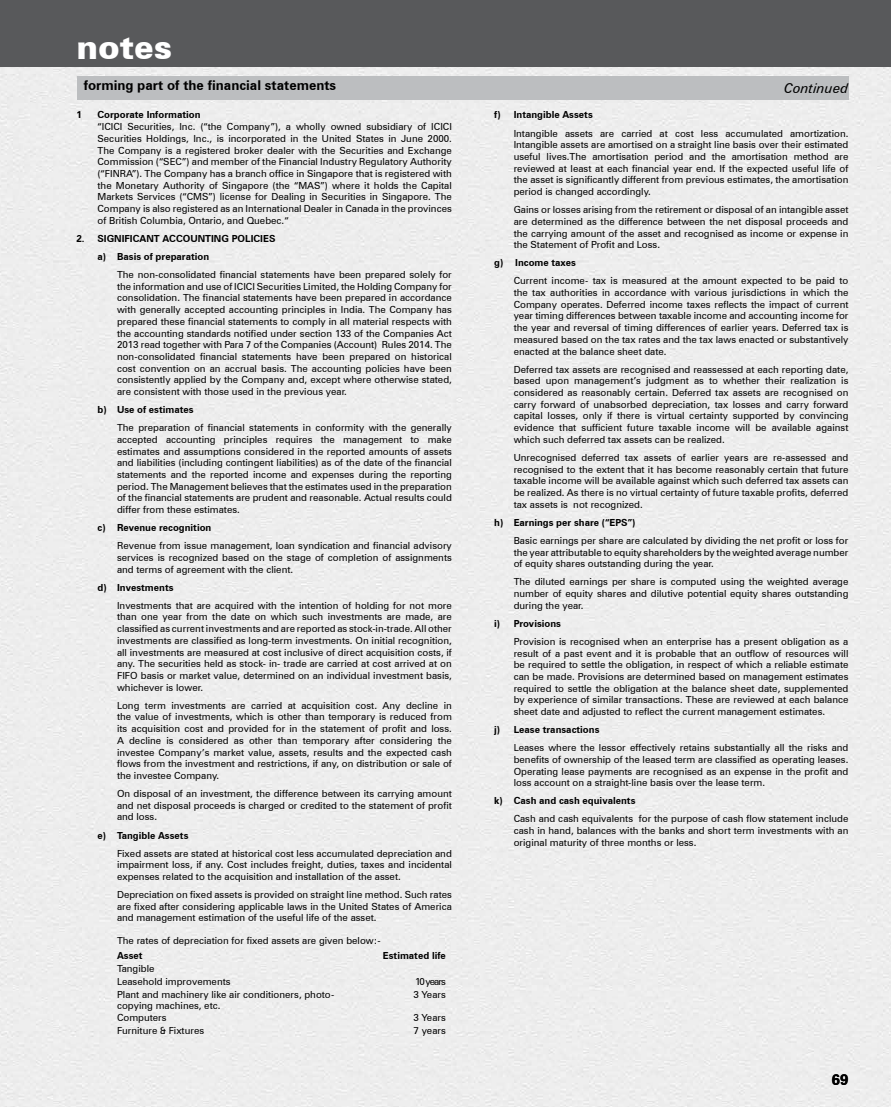
<style>
.page{position:relative;width:891px;height:1107px;background:#fff}
.page>*{position:absolute;margin:0;border:0;box-sizing:border-box;transform-origin:0 0}
.t1{font:900 33px "Zurich BT";color:#fff}
.t2{font:700 15px "Zurich BT";color:#000}
.t3{font:700 13.5px "Zurich BT";color:#000}
.t4{font:italic 13.5px "Zurich BT";color:#000}
.t5{font:9.75px/11.7px "Zurich BT";color:#000;text-align:justify}
.t6{font:700 9.75px/18.1px "Zurich BT";color:#000}
</style>
<div class="page">
<div style="left:0;top:0;width:891px;height:67px;background:#58595b"></div>
<div style="left:77px;top:77px;width:771px;height:23px;background:#bcbec0"></div>
<h1 class="t1" style="left:77px;top:27px;width:97px">notes</h1>
<h3 class="t3" style="left:84px;top:77px;width:254px">forming part of the financial statements</h3>
<h3 class="t4" style="left:784px;top:80px;width:66px">Continued</h3>
<p class="t6" style="left:77px;top:106px;width:7px">1</p>
<p class="t6" style="left:98px;top:106px;width:105px">Corporate Information</p>
<p class="t5" style="left:98px;top:121px;width:356px">“ICICI Securities, Inc. (“the Company”), a wholly owned subsidiary of ICICI Securities Holdings, Inc., is incorporated in the United States in June 2000.<br>The Company is a registered broker dealer with the Securities and Exchange Commission (“SEC”) and member of the Financial Industry Regulatory Authority (“FINRA”). The Company has a branch office in Singapore that is registered with the Monetary Authority of Singapore (the “MAS”) where it holds the Capital Markets Services (“CMS”) license for Dealing in Securities in Singapore. The Company is also registered as an International Dealer in Canada in the provinces of British Columbia, Ontario, and Quebec.“</p>
<p class="t6" style="left:98px;top:229px;width:179px;text-indent:-21px">2. SIGNIFICANT ACCOUNTING POLICIES a) Basis of preparation</p>
<p class="t5" style="left:117px;top:269px;width:336px">The non-consolidated financial statements have been prepared solely for the information and use of ICICI Securities Limited, the Holding Company for consolidation. The financial statements have been prepared in accordance with generally accepted accounting principles in India. The Company has prepared these financial statements to comply in all material respects with the accounting standards notified under section 133 of the Companies Act 2013 read together with Para 7 of the Companies (Account) Rules 2014. The non-consolidated financial statements have been prepared on historical cost convention on an accrual basis. The accounting policies have been consistently applied by the Company and, except where otherwise stated, are consistent with those used in the previous year.</p>
<p class="t6" style="left:98px;top:400px;width:98px">b) Use of estimates</p>
<p class="t5" style="left:117px;top:422px;width:336px">The preparation of financial statements in conformity with the generally accepted accounting principles requires the management to make estimates and assumptions considered in the reported amounts of assets and liabilities (including contingent liabilities) as of the date of the financial statements and the reported income and expenses during the reporting period. The Management believes that the estimates used in the preparation of the financial statements are prudent and reasonable. Actual results could differ from these estimates.</p>
<p class="t6" style="left:98px;top:519px;width:115px">c) Revenue recognition</p>
<p class="t5" style="left:117px;top:540px;width:336px">Revenue from issue management, loan syndication and financial advisory services is recognized based on the stage of completion of assignments and terms of agreement with the client.</p>
<p class="t6" style="left:98px;top:578px;width:78px">d) Investments</p>
<p class="t5" style="left:117px;top:599px;width:336px">Investments that are acquired with the intention of holding for not more than one year from the date on which such investments are made, are classified as current investments and are reported as stock-in-trade. All other investments are classified as long-term investments. On initial recognition, all investments are measured at cost inclusive of direct acquisition costs, if any. The securities held as stock- in- trade are carried at cost arrived at on FIFO basis or market value, determined on an individual investment basis, whichever is lower.</p>
<p class="t5" style="left:117px;top:699px;width:336px">Long term investments are carried at acquisition cost. Any decline in the value of investments, which is other than temporary is reduced from its acquisition cost and provided for in the statement of profit and loss.<br>A decline is considered as other than temporary after considering the investee Company’s market value, assets, results and the expected cash flows from the investment and restrictions, if any, on distribution or sale of the investee Company.</p>
<p class="t5" style="left:117px;top:788px;width:336px">On disposal of an investment, the difference between its carrying amount and net disposal proceeds is charged or credited to the statement of profit and loss.</p>
<p class="t6" style="left:98px;top:826px;width:92px">e) Tangible Assets</p>
<p class="t5" style="left:117px;top:847px;width:336px">Fixed assets are stated at historical cost less accumulated depreciation and impairment loss, if any. Cost includes freight, duties, taxes and incidental expenses related to the acquisition and installation of the asset.</p>
<p class="t5" style="left:117px;top:889px;width:336px">Depreciation on fixed assets is provided on straight line method. Such rates are fixed after considering applicable laws in the United States of America and management estimation of the useful life of the asset.</p>
<p class="t5" style="left:117px;top:934px;width:265px">The rates of depreciation for fixed assets are given below:-</p>
<p class="t6" style="left:117px;top:947px;width:27px">Asset</p>
<p class="t6" style="left:383px;top:947px;width:65px">Estimated life</p>
<p class="t5" style="left:117px;top:962px;width:115px;line-height:12.8px">Tangible<br>Leasehold improvements</p>
<p class="t5" style="left:415px;top:975px;width:32px">10 years</p>
<p class="t5" style="left:117px;top:988px;width:219px">Plant and machinery like air conditioners, photo&shy;copying machines, etc.</p>
<p class="t5" style="left:414px;top:988px;width:34px">3 Years</p>
<p class="t5" style="left:117px;top:1012px;width:51px">Computers</p>
<p class="t5" style="left:414px;top:1012px;width:34px">3 Years</p>
<p class="t5" style="left:117px;top:1024px;width:89px">Furniture &amp; Fixtures</p>
<p class="t5" style="left:414px;top:1024px;width:34px">7 years</p>
<p class="t6" style="left:494px;top:106px;width:100px">f) Intangible Assets</p>
<p class="t5" style="left:514px;top:127px;width:336px">Intangible assets are carried at cost less accumulated amortization.<br>Intangible assets are amortised on a straight line basis over their estimated useful lives.The amortisation period and the amortisation method are reviewed at least at each financial year end. If the expected useful life of the asset is significantly different from previous estimates, the amortisation period is changed accordingly.</p>
<p class="t5" style="left:514px;top:204px;width:336px">Gains or losses arising from the retirement or disposal of an intangible asset are determined as the difference between the net disposal proceeds and the carrying amount of the asset and recognised as income or expense in the Statement of Profit and Loss.</p>
<p class="t6" style="left:494px;top:254px;width:83px">g) Income taxes</p>
<p class="t5" style="left:514px;top:275px;width:336px">Current income- tax is measured at the amount expected to be paid to the tax authorities in accordance with various jurisdictions in which the Company operates. Deferred income taxes reflects the impact of current year timing differences between taxable income and accounting income for the year and reversal of timing differences of earlier years. Deferred tax is measured based on the tax rates and the tax laws enacted or substantively enacted at the balance sheet date.</p>
<p class="t5" style="left:514px;top:363px;width:336px">Deferred tax assets are recognised and reassessed at each reporting date, based upon management’s judgment as to whether their realization is considered as reasonably certain. Deferred tax assets are recognised on carry forward of unabsorbed depreciation, tax losses and carry forward capital losses, only if there is virtual certainty supported by convincing evidence that sufficient future taxable income will be available against which such deferred tax assets can be realized.</p>
<p class="t5" style="left:514px;top:452px;width:336px">Unrecognised deferred tax assets of earlier years are re-assessed and recognised to the extent that it has become reasonably certain that future taxable income will be available against which such deferred tax assets can be realized. As there is no virtual certainty of future taxable profits, deferred tax assets is not recognized.</p>
<p class="t6" style="left:494px;top:513px;width:143px">h) Earnings per share (“EPS”)</p>
<p class="t5" style="left:514px;top:534px;width:336px">Basic earnings per share are calculated by dividing the net profit or loss for the year attributable to equity shareholders by the weighted average number of equity shares outstanding during the year.</p>
<p class="t5" style="left:514px;top:576px;width:336px">The diluted earnings per share is computed using the weighted average number of equity shares and dilutive potential equity shares outstanding during the year.</p>
<p class="t6" style="left:494px;top:614px;width:68px">i) Provisions</p>
<p class="t5" style="left:514px;top:635px;width:336px">Provision is recognised when an enterprise has a present obligation as a result of a past event and it is probable that an outflow of resources will be required to settle the obligation, in respect of which a reliable estimate can be made. Provisions are determined based on management estimates required to settle the obligation at the balance sheet date, supplemented by experience of similar transactions. These are reviewed at each balance sheet date and adjusted to reflect the current management estimates.</p>
<p class="t6" style="left:494px;top:721px;width:107px">j) Lease transactions</p>
<p class="t5" style="left:514px;top:742px;width:336px">Leases where the lessor effectively retains substantially all the risks and benefits of ownership of the leased term are classified as operating leases.<br>Operating lease payments are recognised as an expense in the profit and loss account on a straight-line basis over the lease term.</p>
<p class="t6" style="left:494px;top:792px;width:143px">k) Cash and cash equivalents</p>
<p class="t5" style="left:514px;top:813px;width:336px">Cash and cash equivalents for the purpose of cash flow statement include cash in hand, balances with the banks and short term investments with an original maturity of three months or less.</p>
<h2 class="t2" style="left:832px;top:1071px;width:18px">69</h2>
</div>
